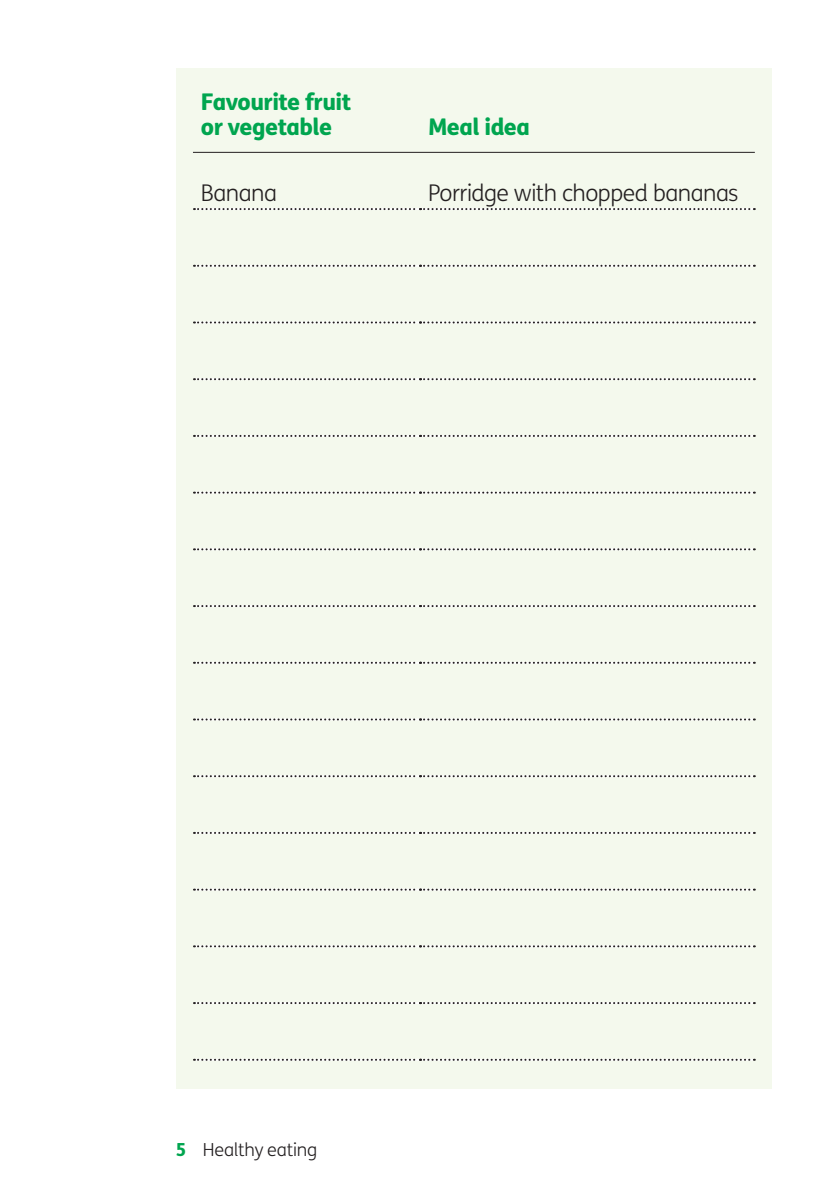
<style>
.page{position:relative;width:840px;height:1191px;background:#fff}
.page>*{position:absolute;margin:0;border:0;box-sizing:border-box;transform-origin:0 0}
.t1{font:800 23px/25px "FS Me";letter-spacing:-.025em;color:#00a54f}
.t2{font:300 23px "FS Me";letter-spacing:-.02em;color:#231f20}
.t3{font:300 18px "FS Me";letter-spacing:-.01em;color:#231f20}
.s1{font-weight:800;color:#00a54f}
</style>
<div class="page">
<div style="left:176px;top:68px;width:595px;height:1021px;background:#f4f9ed"></div>
<svg style="left:194px;top:208px;width:560px;height:2px"></svg>
<svg style="left:194px;top:265px;width:560px;height:2px"></svg>
<svg style="left:194px;top:321px;width:560px;height:2px"></svg>
<svg style="left:194px;top:378px;width:560px;height:2px"></svg>
<svg style="left:194px;top:435px;width:560px;height:2px"></svg>
<svg style="left:194px;top:491px;width:560px;height:2px"></svg>
<svg style="left:194px;top:548px;width:560px;height:2px"></svg>
<svg style="left:194px;top:605px;width:560px;height:2px"></svg>
<svg style="left:194px;top:662px;width:560px;height:2px"></svg>
<svg style="left:194px;top:718px;width:560px;height:2px"></svg>
<svg style="left:194px;top:775px;width:560px;height:2px"></svg>
<svg style="left:194px;top:832px;width:560px;height:2px"></svg>
<svg style="left:194px;top:888px;width:560px;height:2px"></svg>
<svg style="left:194px;top:945px;width:560px;height:2px"></svg>
<svg style="left:194px;top:1002px;width:560px;height:2px"></svg>
<svg style="left:194px;top:1058px;width:560px;height:2px"></svg>
<hr style="left:193px;top:152px;width:227px;height:1px;background:#231f20">
<hr style="left:420px;top:152px;width:334px;height:1px;background:#231f20">
<p class="t1" style="left:201px;top:88px;width:152px">Favourite fruit or vegetable</p>
<p class="t1" style="left:428px;top:113px;width:103px">Meal idea</p>
<p class="t2" style="left:201px;top:177px;width:77px">Banana</p>
<p class="t2" style="left:428px;top:177px;width:312px">Porridge with chopped bananas</p>
<p class="t3" style="left:176px;top:1137px;width:143px"><span class="s1">5</span> Healthy eating</p>
</div>
